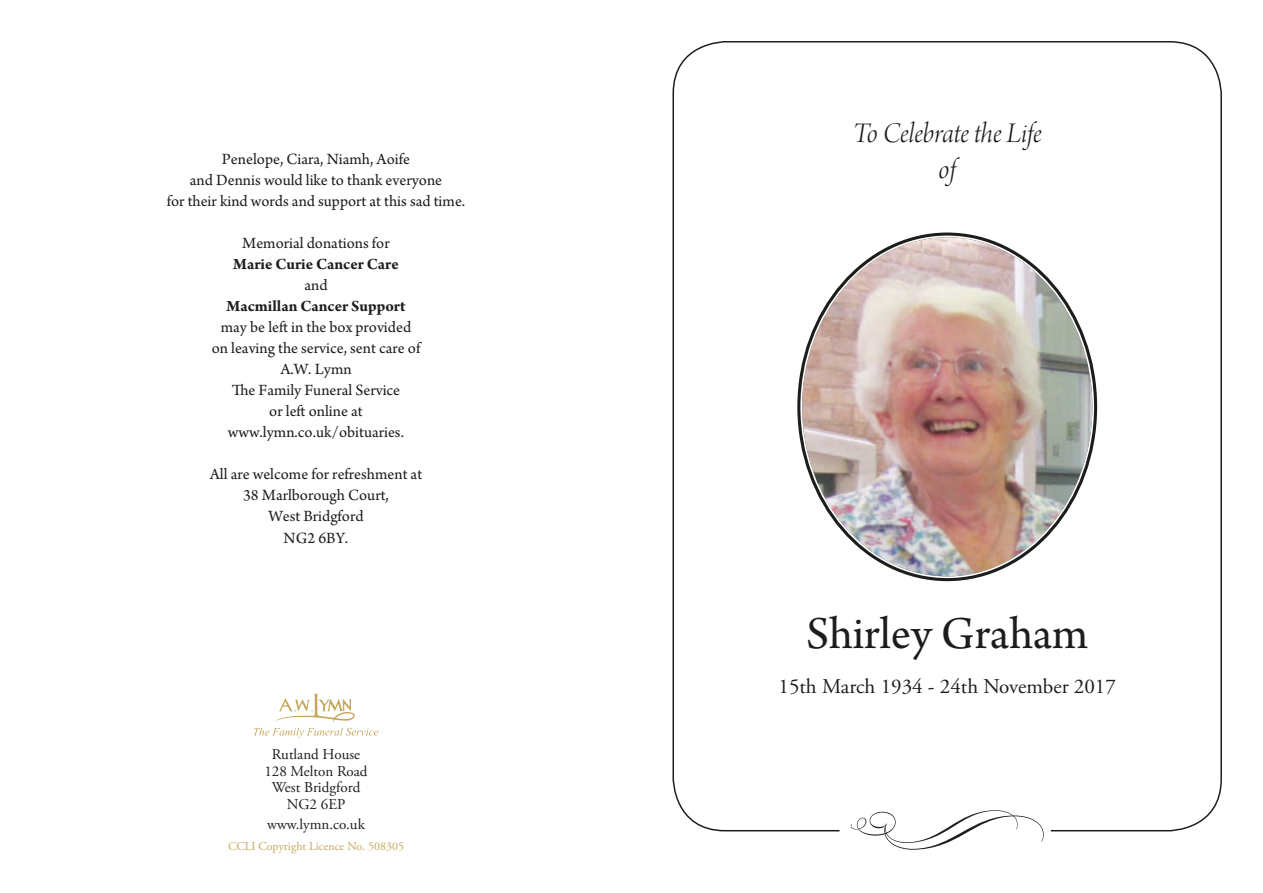
<style>
.page{position:relative;width:1263px;height:893px;background:#fff}
.page>*{position:absolute;margin:0;border:0;box-sizing:border-box;transform-origin:0 0}
.t1{font:48px "Arno Pro";color:#1d1d1b}
.t2{font:30px/36px "Arno Pro Light Italic Display";letter-spacing:-.005em;color:#1d1d1b;text-align:center}
.t3{font:21px "Adobe Garamond Pro";color:#1d1d1b}
.t4{font:16.5px/21px "Arno Pro";color:#1d1d1b;text-align:center}
.t5{font:700 16.5px "Arno Pro";color:#1d1d1b}
.t6{font:15px/16.5px "Adobe Garamond Pro";color:#1d1d1b;text-align:center}
.t7{font:12px "Adobe Garamond Pro";color:#c6a65b}
</style>
<div class="page">
<svg style="left:851px;top:810px;width:193px;height:40px"></svg>
<svg style="left:254px;top:694px;width:124px;height:44px"></svg>
<img style="left:802px;top:237px;width:290px;height:339px">
<p class="t4" style="left:167px;top:149px;width:300px">Penelope, Ciara, Niamh, Aoife<br>and Dennis would like to thank everyone<br>for their kind words and support at this sad time.</p>
<p class="t4" style="left:242px;top:233px;width:149px">Memorial donations for</p>
<p class="t5" style="left:233px;top:254px;width:167px">Marie Curie Cancer Care</p>
<p class="t4" style="left:304px;top:275px;width:25px">and</p>
<p class="t5" style="left:227px;top:296px;width:180px">Macmillan Cancer Support</p>
<p class="t4" style="left:212px;top:317px;width:210px">may be left in the box provided on leaving the service, sent care of<br>A.W. Lymn<br>The Family Funeral Service<br>or left online at www.lymn.co.uk/obituaries.</p>
<p class="t4" style="left:210px;top:464px;width:214px">All are welcome for refreshment at<br>38 Marlborough Court,<br>West Bridgford</p>
<p class="t4" style="left:284px;top:529px;width:66px">NG2 6BY.</p>
<p class="t6" style="left:264px;top:747px;width:105px">Rutland House<br>128 Melton Road<br>West Bridgford<br>NG2 6EP</p>
<p class="t6" style="left:267px;top:817px;width:99px">www.lymn.co.uk</p>
<p class="t7" style="left:228px;top:839px;width:178px">CCLI Copyright Licence No. 508305</p>
<h2 class="t2" style="left:853px;top:117px;width:190px">To Celebrate the Life of</h2>
<h1 class="t1" style="left:806px;top:606px;width:283px">Shirley Graham</h1>
<p class="t3" style="left:778px;top:673px;width:339px">15th March 1934 - 24th November 2017</p>
</div>
